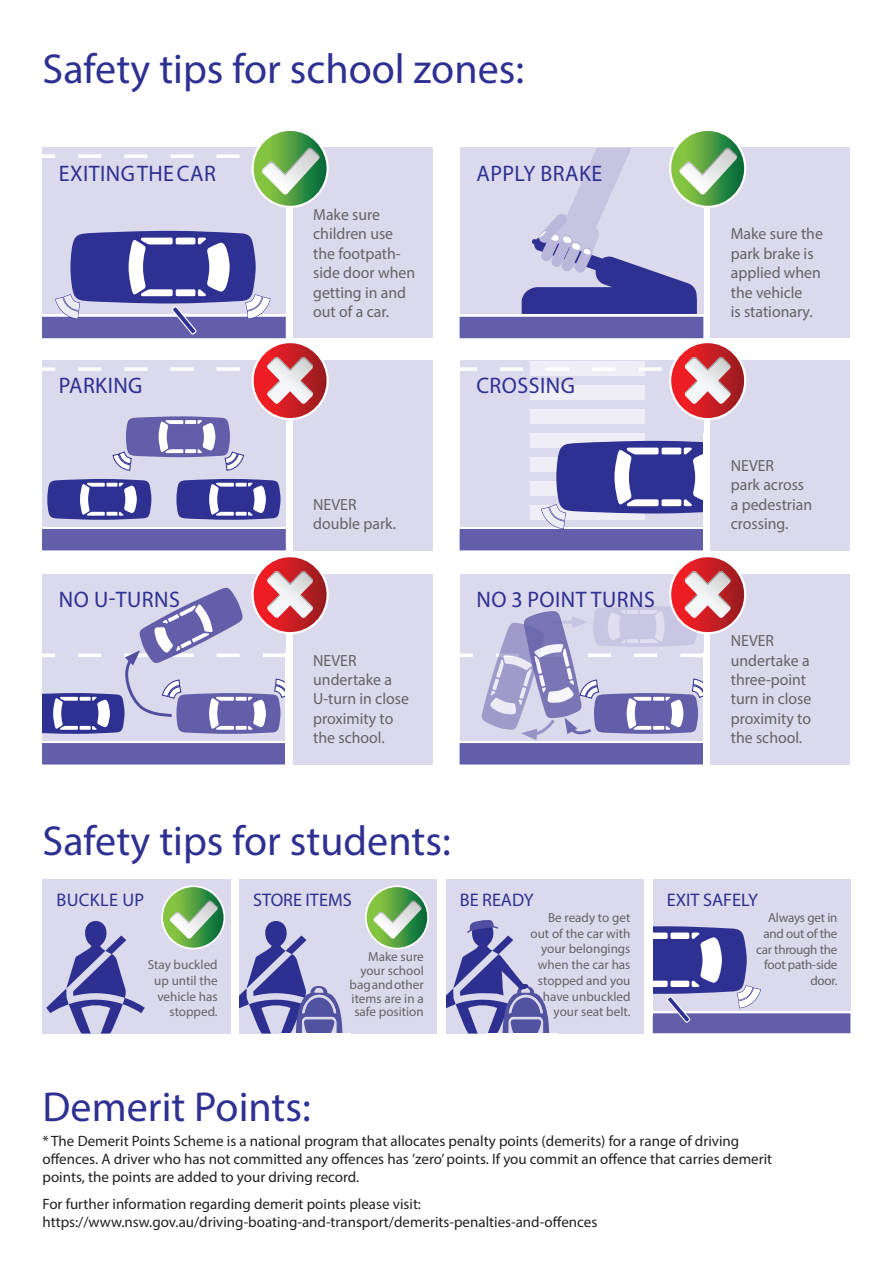
<style>
.page{position:relative;width:893px;height:1263px;background:#fff}
.page>*{position:absolute;margin:0;border:0;box-sizing:border-box;transform-origin:0 0}
.t1{font:42px "Myriad Pro";color:#2e3092}
.Body_Copy_Bullets{font:22.5px "Myriad Pro";letter-spacing:.02em;color:#2e3092}
.Body_Copy_Bullets-2{font:18.3px "Myriad Pro";color:#2e3092}
.Body_Copy_Bullets-3{font:18.3px "Myriad Pro";letter-spacing:.02em;color:#2e3092}
.Body_Copy_Bullets-4{font:16.2px/19.4px "Myriad Pro";color:#636366}
.t2{font:15px/18px "Myriad Pro";color:#231f20}
.Body_Copy_Bullets-5{font:13.05px/15.8px "Myriad Pro";color:#636366;text-align:right}
.Body_Copy_Bullets-6{font:13.05px/15.8px "Myriad Pro";letter-spacing:-.02em;color:#636366;text-align:right}
</style>
<div class="page">
<div style="left:653px;top:879px;width:197px;height:132px;background:#dbd9ec"></div>
<svg style="left:693px;top:1033px;width:72px;height:1px"></svg>
<div style="left:653px;top:1013px;width:197px;height:20px;background:#625ea9"></div>
<svg style="left:643px;top:926px;width:118px;height:98px"></svg>
<div style="left:556px;top:924px;width:97px;height:92px;background:#fff"></div>
<div style="left:446px;top:879px;width:197px;height:154px;background:#dbd9ec"></div>
<div style="left:333px;top:879px;width:104px;height:154px;background:#dbd9ec"></div>
<div style="left:239px;top:879px;width:136px;height:64px;background:#dbd9ec"></div>
<svg style="left:366px;top:886px;width:62px;height:62px"></svg>
<div style="left:365px;top:885px;width:64px;height:64px;border:2px solid #fff;border-radius:50%"></div>
<svg style="left:374px;top:901px;width:47px;height:37px"></svg>
<svg style="left:226px;top:921px;width:116px;height:113px"></svg>
<div style="left:279px;top:1033px;width:72px;height:18px;background:#fff"></div>
<div style="left:293px;top:148px;width:140px;height:190px;background:#dbd9ec"></div>
<div style="left:293px;top:360px;width:140px;height:190px;background:#dbd9ec"></div>
<div style="left:711px;top:148px;width:139px;height:190px;background:#dbd9ec"></div>
<div style="left:42px;top:148px;width:244px;height:166px;background:#dbd9ec"></div>
<div style="left:42px;top:360px;width:244px;height:166px;background:#dbd9ec"></div>
<div style="left:42px;top:574px;width:244px;height:166px;background:#dbd9ec"></div>
<div style="left:460px;top:148px;width:243px;height:166px;background:#dbd9ec"></div>
<div style="left:460px;top:360px;width:243px;height:166px;background:#dbd9ec"></div>
<div style="left:42px;top:317px;width:244px;height:21px;background:#625ea9"></div>
<div style="left:42px;top:529px;width:244px;height:21px;background:#625ea9"></div>
<div style="left:42px;top:743px;width:244px;height:21px;background:#625ea9"></div>
<div style="left:460px;top:743px;width:243px;height:21px;background:#625ea9"></div>
<div style="left:460px;top:317px;width:243px;height:21px;background:#625ea9"></div>
<div style="left:460px;top:529px;width:243px;height:21px;background:#625ea9"></div>
<svg style="left:55px;top:231px;width:216px;height:104px"></svg>
<svg style="left:522px;top:131px;width:223px;height:183px"></svg>
<svg style="left:47px;top:479px;width:104px;height:41px"></svg>
<svg style="left:176px;top:479px;width:105px;height:41px"></svg>
<svg style="left:42px;top:343px;width:286px;height:128px"></svg>
<div style="left:530px;top:505px;width:115px;height:14px;background:#efeef6"></div>
<div style="left:530px;top:481px;width:115px;height:14px;background:#efeef6"></div>
<div style="left:530px;top:457px;width:115px;height:14px;background:#efeef6"></div>
<div style="left:530px;top:433px;width:115px;height:14px;background:#efeef6"></div>
<div style="left:530px;top:409px;width:115px;height:14px;background:#efeef6"></div>
<svg style="left:42px;top:131px;width:286px;height:76px"></svg>
<svg style="left:541px;top:441px;width:162px;height:88px"></svg>
<div style="left:711px;top:360px;width:139px;height:190px;background:#dbd9ec"></div>
<svg style="left:460px;top:343px;width:285px;height:76px"></svg>
<div style="left:293px;top:574px;width:140px;height:190px;background:#dbd9ec"></div>
<div style="left:711px;top:574px;width:139px;height:190px;background:#dbd9ec"></div>
<svg style="left:42px;top:557px;width:286px;height:177px"></svg>
<svg style="left:459px;top:557px;width:286px;height:188px"></svg>
<div style="left:131px;top:879px;width:100px;height:154px;background:#dbd9ec"></div>
<div style="left:43px;top:879px;width:158px;height:52px;background:#dbd9ec"></div>
<svg style="left:162px;top:886px;width:62px;height:62px"></svg>
<div style="left:161px;top:885px;width:64px;height:64px;border:2px solid #fff;border-radius:50%"></div>
<svg style="left:170px;top:901px;width:48px;height:37px"></svg>
<svg style="left:46px;top:921px;width:99px;height:112px"></svg>
<svg style="left:433px;top:920px;width:116px;height:114px"></svg>
<p class="t1" style="left:43px;top:43px;width:483px">Safety tips for school zones:</p>
<p class="Body_Copy_Bullets" style="left:59px;top:160px;width:159px">EXITING THE CAR</p>
<p class="Body_Copy_Bullets" style="left:476px;top:160px;width:127px">APPLY BRAKE</p>
<p class="Body_Copy_Bullets-4" style="left:313px;top:204px;width:103px">Make sure children use the footpath&shy;side door when getting in and out of a car.</p>
<p class="Body_Copy_Bullets-4" style="left:731px;top:224px;width:94px">Make sure the park brake is applied when the vehicle<br>is stationary.</p>
<p class="Body_Copy_Bullets" style="left:59px;top:372px;width:85px">PARKING</p>
<p class="Body_Copy_Bullets" style="left:476px;top:372px;width:100px">CROSSING</p>
<p class="Body_Copy_Bullets-4" style="left:313px;top:494px;width:84px">NEVER double park.</p>
<p class="Body_Copy_Bullets-4" style="left:731px;top:455px;width:83px">NEVER<br>park across a pedestrian crossing.</p>
<p class="Body_Copy_Bullets" style="left:59px;top:586px;width:122px">NO U-TURNS</p>
<p class="Body_Copy_Bullets" style="left:476px;top:586px;width:180px">NO 3 POINT TURNS</p>
<p class="Body_Copy_Bullets-4" style="left:313px;top:650px;width:97px">NEVER undertake a<br>U-turn in close proximity to the school.</p>
<p class="Body_Copy_Bullets-4" style="left:731px;top:631px;width:82px">NEVER undertake a three-point turn in close proximity to the school.</p>
<p class="t1" style="left:43px;top:815px;width:410px">Safety tips for students:</p>
<p class="Body_Copy_Bullets-3" style="left:57px;top:889px;width:89px">BUCKLE UP</p>
<p class="Body_Copy_Bullets-5" style="left:148px;top:957px;width:71px">Stay buckled up until the vehicle has stopped.</p>
<p class="Body_Copy_Bullets-2" style="left:253px;top:889px;width:100px">STORE ITEMS</p>
<p class="Body_Copy_Bullets-5" style="left:350px;top:950px;width:76px;line-height:13.8px">Make sure your school bag and other items are in a safe position</p>
<p class="Body_Copy_Bullets-2" style="left:460px;top:889px;width:75px">BE READY</p>
<p class="Body_Copy_Bullets-5" style="left:530px;top:909px;width:101px">Be ready to get out of the car with your belongings when the car has stopped and you have unbuckled your seat belt.</p>
<p class="Body_Copy_Bullets-2" style="left:667px;top:889px;width:93px">EXIT SAFELY</p>
<p class="Body_Copy_Bullets-6" style="left:756px;top:910px;width:83px">Always get in and out of the car through the foot path-side door.</p>
<p class="t1" style="left:43px;top:1081px;width:270px">Demerit Points:</p>
<p class="t2" style="left:43px;top:1132px;width:731px">* The Demerit Points Scheme is a national program that allocates penalty points (demerits) for a range of driving offences. A driver who has not committed any offences has ’zero’ points. If you commit an offence that carries demerit points, the points are added to your driving record.</p>
<p class="t2" style="left:43px;top:1195px;width:556px">For further information regarding demerit points please visit: https://www.nsw.gov.au/driving-boating-and-transport/demerits-penalties-and-offences</p>
</div>
